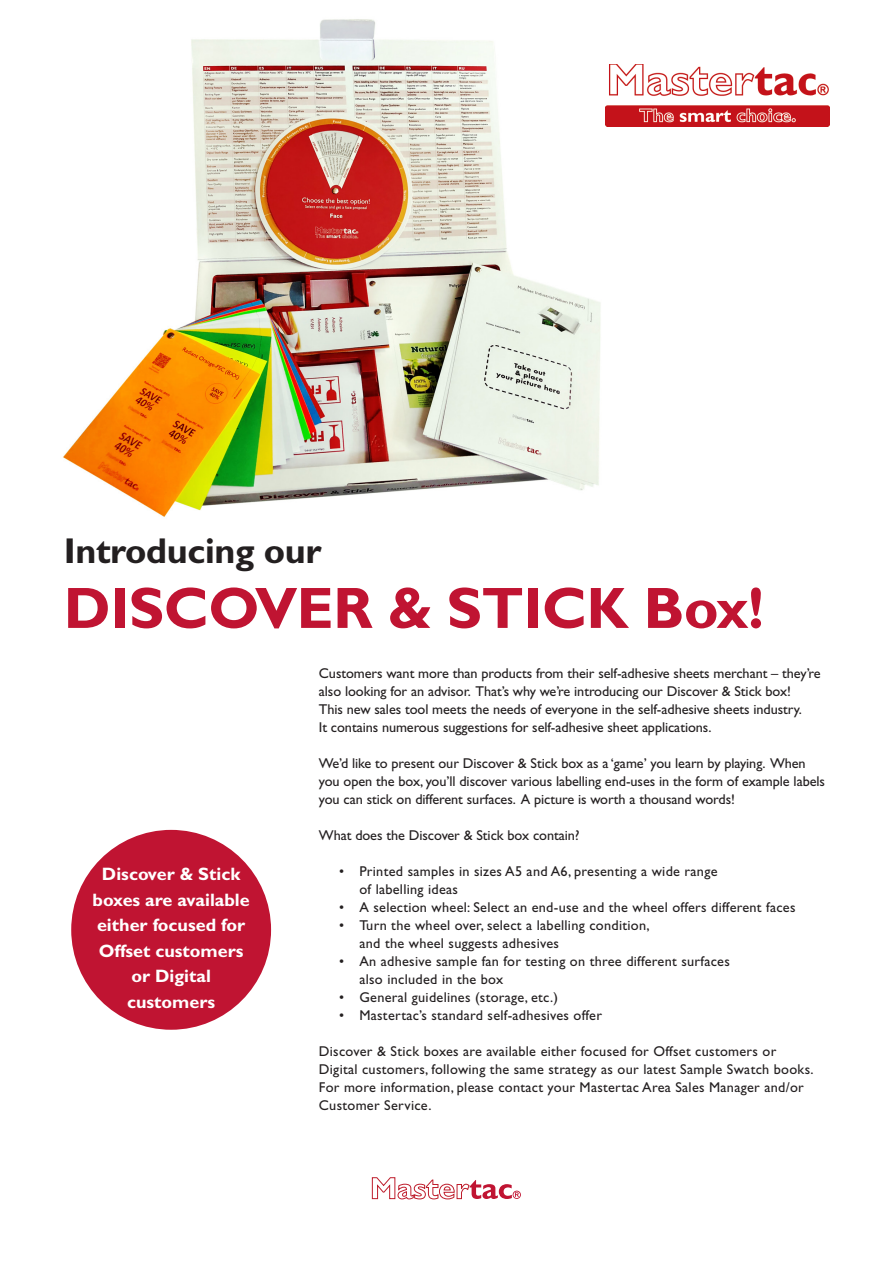
<style>
.page{position:relative;width:893px;height:1263px;background:#fff}
.page>*{position:absolute;margin:0;border:0;box-sizing:border-box;transform-origin:0 0}
.Headline_-_page_1{font:700 58.5px "Gill Sans Std";letter-spacing:-.01em;color:#c01432}
.Headline_-_page_1-2{font:700 36px "Gill Sans Std";letter-spacing:-.01em;color:#231f20}
.t1{font:700 18px/25.5px "Gill Sans Std";color:#fff;text-align:center}
.t2{font:14.25px/18px "Gill Sans Std";letter-spacing:.01em;color:#231f20}
</style>
<div class="page">
<img style="left:63px;top:19px;width:607px;height:498px">
<div style="left:71px;top:830px;width:200px;height:200px;background:#c01432;border-radius:50%"></div>
<svg style="left:372px;top:1177px;width:149px;height:22px"></svg>
<img style="left:606px;top:65px;width:223px;height:61px">
<p class="Headline_-_page_1-2" style="left:64px;top:530px;width:259px">Introducing our</p>
<p class="Headline_-_page_1" style="left:64px;top:573px;width:702px">DISCOVER &amp; STICK Box!</p>
<p class="t1" style="left:93px;top:861px;width:158px">Discover &amp; Stick boxes are available either focused for<br>Offset customers or Digital customers</p>
<p class="t2" style="left:319px;top:665px;width:503px">Customers want more than products from their self-adhesive sheets merchant – they’re also looking for an advisor. That’s why we’re introducing our Discover &amp; Stick box!</p>
<p class="t2" style="left:319px;top:701px;width:485px">This new sales tool meets the needs of everyone in the self-adhesive sheets industry.<br>It contains numerous suggestions for self-adhesive sheet applications.</p>
<p class="t2" style="left:319px;top:755px;width:508px">We’d like to present our Discover &amp; Stick box as a ‘game’ you learn by playing. When you open the box, you’ll discover various labelling end-uses in the form of example labels you can stick on different surfaces. A picture is worth a thousand words!</p>
<p class="t2" style="left:319px;top:827px;width:262px">What does the Discover &amp; Stick box contain?</p>
<p class="t2" style="left:359px;top:863px;width:360px;text-indent:-20px">• Printed samples in sizes A5 and A6, presenting a wide range of labelling ideas</p>
<p class="t2" style="left:339px;top:899px;width:458px">• A selection wheel: Select an end-use and the wheel offers different faces</p>
<p class="t2" style="left:359px;top:917px;width:292px;text-indent:-20px">• Turn the wheel over, select a labelling condition, and the wheel suggests adhesives</p>
<p class="t2" style="left:359px;top:953px;width:372px;text-indent:-20px">• An adhesive sample fan for testing on three different surfaces also included in the box</p>
<p class="t2" style="left:339px;top:989px;width:220px">• General guidelines (storage, etc.)</p>
<p class="t2" style="left:339px;top:1007px;width:264px">• Mastertac’s standard self-adhesives offer</p>
<p class="t2" style="left:319px;top:1043px;width:496px">Discover &amp; Stick boxes are available either focused for Offset customers or Digital customers, following the same strategy as our latest Sample Swatch books.<br>For more information, please contact your Mastertac Area Sales Manager and/or Customer Service.</p>
</div>
